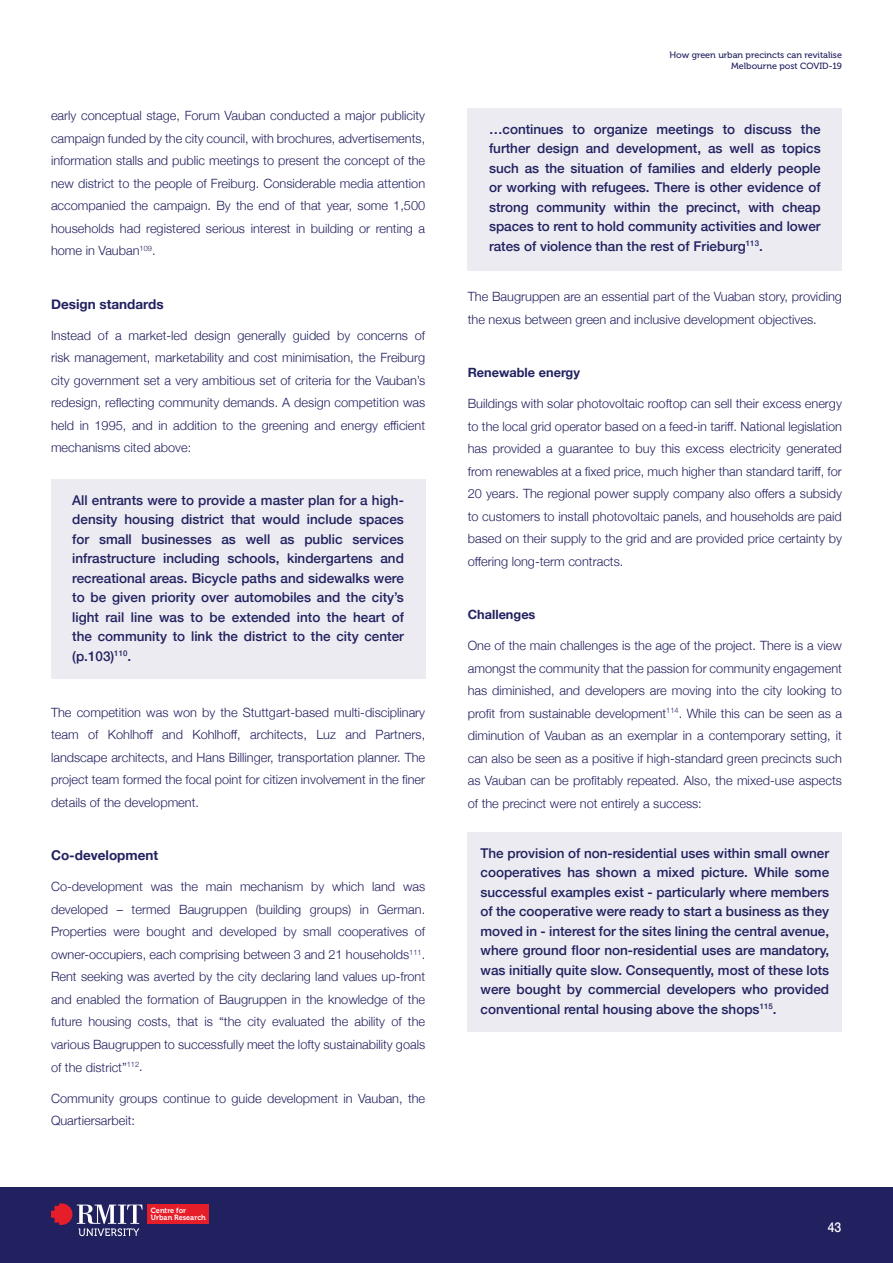
<style>
.page{position:relative;width:893px;height:1263px;background:#fff}
.page>*{position:absolute;margin:0;border:0;box-sizing:border-box;transform-origin:0 0}
.t1{font:500 13.5px/19.5px "Helvetica Neue";color:#222160;text-align:justify}
.t2{font:700 13.5px "Helvetica Neue";color:#222160}
.t3{font:500 13.5px "Helvetica Neue";color:#fff;scale:.9 1}
.t4{font:300 12.75px/22.5px "Helvetica Neue";color:#222160;text-align:justify}
.t5{font:700 12.75px "Helvetica Neue";color:#222160}
.t6{font:9px/10.8px "Museo 500";color:#222160;text-align:right}
.t7{font:7.5px/7.2px "Museo 700";color:#fff}
</style>
<div class="page">
<div style="left:0;top:1187px;width:893px;height:76px;background:#222160"></div>
<svg style="left:51px;top:1203px;width:92px;height:33px"></svg>
<div style="left:147px;top:1205px;width:62px;height:19px;background:#e61e2a"></div>
<div style="left:51px;top:479px;width:374px;height:200px;background:#ebebf1"></div>
<div style="left:468px;top:108px;width:374px;height:162px;background:#ebebf1"></div>
<div style="left:468px;top:832px;width:374px;height:199px;background:#ebebf1"></div>
<p class="t4" style="left:51px;top:104px;width:376px">early conceptual stage, Forum Vauban conducted a major publicity campaign funded by the city council, with brochures, advertisements, information stalls and public meetings to present the concept of the new district to the people of Freiburg. Considerable media attention accompanied the campaign. By the end of that year, some 1,500 households had registered serious interest in building or renting a home in Vauban<sup>109</sup>.</p>
<p class="t2" style="left:51px;top:293px;width:114px">Design standards</p>
<p class="t4" style="left:51px;top:323px;width:376px">Instead of a market-led design generally guided by concerns of risk management, marketability and cost minimisation, the Freiburg city government set a very ambitious set of criteria for the Vauban’s redesign, reflecting community demands. A design competition was held in 1995, and in addition to the greening and energy efficient mechanisms cited above:</p>
<p class="t1" style="left:72px;top:489px;width:333px">All entrants were to provide a master plan for a high&shy;density housing district that would include spaces for small businesses as well as public services infrastructure including schools, kindergartens and recreational areas. Bicycle paths and sidewalks were to be given priority over automobiles and the city’s light rail line was to be extended into the heart of the community to link the district to the city center (p.103)<sup>110</sup>.</p>
<p class="t4" style="left:51px;top:700px;width:376px">The competition was won by the Stuttgart-based multi-disciplinary team of Kohlhoff and Kohlhoff, architects, Luz and Partners, landscape architects, and Hans Billinger, transportation planner. The project team formed the focal point for citizen involvement in the finer details of the development.</p>
<p class="t2" style="left:51px;top:845px;width:109px">Co-development</p>
<p class="t4" style="left:51px;top:875px;width:376px">Co-development was the main mechanism by which land was developed – termed Baugruppen (building groups) in German.<br>Properties were bought and developed by small cooperatives of owner-occupiers, each comprising between 3 and 21 households<sup>111</sup>.<br>Rent seeking was averted by the city declaring land values up-front and enabled the formation of Baugruppen in the knowledge of the future housing costs, that is “the city evaluated the ability of the various Baugruppen to successfully meet the lofty sustainability goals of the district”<sup>112</sup>.</p>
<p class="t4" style="left:51px;top:1086px;width:376px">Community groups continue to guide development in Vauban, the<br>Quartiersarbeit:</p>
<p class="t7" style="left:151px;top:1207px;width:57px">Centre for<br>Urban Research</p>
<p class="t6" style="left:669px;top:49px;width:174px">How green urban precincts can revitalise<br>Melbourne post COVID-19</p>
<p class="t1" style="left:489px;top:118px;width:333px">…continues to organize meetings to discuss the further design and development, as well as topics such as the situation of families and elderly people or working with refugees. There is other evidence of strong community within the precinct, with cheap spaces to rent to hold community activities and lower rates of violence than the rest of Frieburg<sup>113</sup>.</p>
<p class="t4" style="left:468px;top:284px;width:376px">The Baugruppen are an essential part of the Vuaban story, providing the nexus between green and inclusive development objectives.</p>
<p class="t5" style="left:468px;top:362px;width:114px">Renewable energy</p>
<p class="t4" style="left:468px;top:391px;width:376px">Buildings with solar photovoltaic rooftop can sell their excess energy to the local grid operator based on a feed-in tariff. National legislation has provided a guarantee to buy this excess electricity generated from renewables at a fixed price, much higher than standard tariff, for 20 years. The regional power supply company also offers a subsidy to customers to install photovoltaic panels, and households are paid based on their supply to the grid and are provided price certainty by offering long-term contracts.</p>
<p class="t5" style="left:468px;top:605px;width:69px">Challenges</p>
<p class="t4" style="left:468px;top:633px;width:376px">One of the main challenges is the age of the project. There is a view amongst the community that the passion for community engagement has diminished, and developers are moving into the city looking to profit from sustainable development<sup>114</sup>. While this can be seen as a diminution of Vauban as an exemplar in a contemporary setting, it can also be seen as a positive if high-standard green precincts such as Vauban can be profitably repeated. Also, the mixed-use aspects of the precinct were not entirely a success:</p>
<p class="t1" style="left:480px;top:842px;width:350px">The provision of non-residential uses within small owner cooperatives has shown a mixed picture. While some successful examples exist - particularly where members of the cooperative were ready to start a business as they moved in - interest for the sites lining the central avenue, where ground floor non-residential uses are mandatory, was initially quite slow. Consequently, most of these lots were bought by commercial developers who provided conventional rental housing above the shops<sup>115</sup>.</p>
<p class="t3" style="left:828px;top:1216px;width:17px">43</p>
</div>
